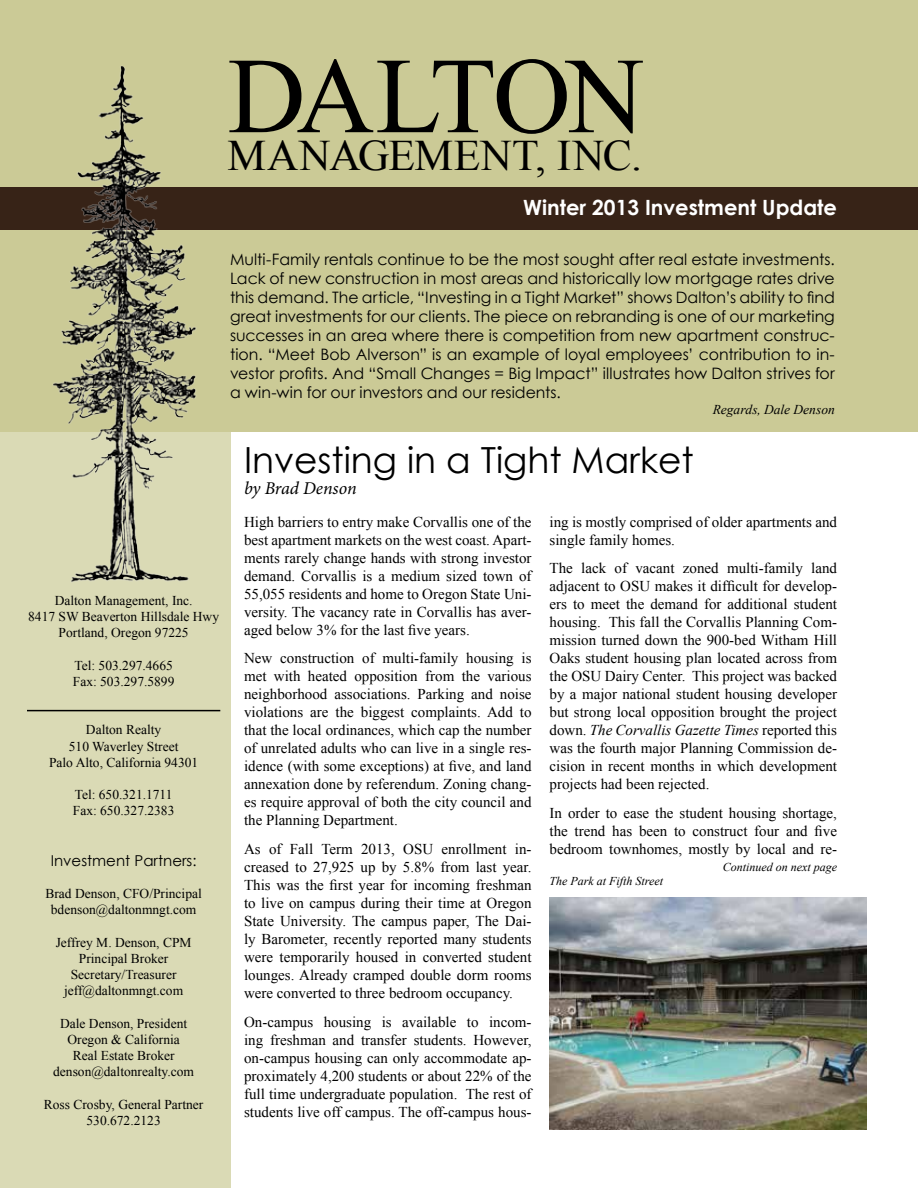
<style>
.page{position:relative;width:918px;height:1188px;background:#fff}
.page>*{position:absolute;margin:0;border:0;box-sizing:border-box;transform-origin:0 0}
.t1{font:108px "Times New Roman";letter-spacing:-.04em;color:#000}
.t2{font:43.5px "Times New Roman";color:#000}
.t3{font:36px "Century Gothic";color:#000}
.t4{font:700 21px "Century Gothic";color:#fff}
.t5{font:italic 18px "Minion Pro";letter-spacing:-.005em;color:#000}
.t6{font:15.75px/18.9px "Century Gothic";color:#000;text-align:justify}
.t7{font:15px/18px "Times New Roman";color:#000;text-align:justify}
.t8{font:15px "Century Gothic";color:#000}
.t9{font:13.5px/16.2px "Times New Roman";color:#000;text-align:center}
.t10{font:italic 13.5px "Times New Roman";color:#000}
.t11{font:italic 12px "Times New Roman";color:#000}
.s1{font-style:italic}
</style>
<div class="page">
<div style="left:0;top:0;width:918px;height:239px;background:#cbca96"></div>
<div style="left:0;top:224px;width:918px;height:208px;background:#cbca96"></div>
<div style="left:0;top:0;width:230px;height:1188px;background:linear-gradient(to bottom,#cac995,#dfdfbf)"></div>
<div style="left:0;top:187px;width:918px;height:43px;background:#372317"></div>
<img style="left:39px;top:52px;width:167px;height:537px">
<hr style="left:27px;top:710px;width:193px;height:1px;background:#000">
<img style="left:550px;top:897px;width:316px;height:233px">
<h1 class="t1" style="left:228px;top:23px;width:418px">DALTON</h1>
<h2 class="t2" style="left:228px;top:126px;width:416px">MANAGEMENT, INC.</h2>
<h3 class="t4" style="left:523px;top:192px;width:315px">Winter 2013 Investment Update</h3>
<p class="t6" style="left:230px;top:250px;width:606px">Multi-Family rentals continue to be the most sought after real estate investments.<br>Lack of new construction in most areas and historically low mortgage rates drive this demand. The article, “Investing in a Tight Market” shows Dalton’s ability to find great investments for our clients. The piece on rebranding is one of our marketing successes in an area where there is competition from new apartment construc&shy;tion. “Meet Bob Alverson” is an example of loyal employees’ contribution to in&shy;vestor profits. And “Small Changes = Big Impact” illustrates how Dalton strives for a win-win for our investors and our residents.</p>
<p class="t10" style="left:713px;top:400px;width:123px">Regards, Dale Denson</p>
<p class="t9" style="left:28px;top:592px;width:192px">Dalton Management, Inc.<br>8417 SW Beaverton Hillsdale Hwy<br>Portland, Oregon 97225</p>
<p class="t9" style="left:73px;top:657px;width:103px;text-align:left">Tel: 503.297.4665<br>Fax: 503.297.5899</p>
<p class="t9" style="left:49px;top:722px;width:151px">Dalton Realty<br>510 Waverley Street<br>Palo Alto, California 94301</p>
<p class="t9" style="left:73px;top:786px;width:103px;text-align:left">Tel: 650.321.1711<br>Fax: 650.327.2383</p>
<p class="t8" style="left:51px;top:850px;width:147px">Investment Partners:</p>
<p class="t9" style="left:45px;top:885px;width:158px">Brad Denson, CFO/Principal bdenson@daltonmngt.com</p>
<p class="t9" style="left:56px;top:934px;width:137px">Jeffrey M. Denson, CPM<br>Principal Broker<br>Secretary/Treasurer jeff@daltonmngt.com</p>
<p class="t9" style="left:53px;top:1015px;width:142px">Dale Denson, President<br>Oregon &amp; California<br>Real Estate Broker denson@daltonrealty.com</p>
<p class="t9" style="left:44px;top:1096px;width:161px">Ross Crosby, General Partner<br>530.672.2123</p>
<h3 class="t3" style="left:244px;top:434px;width:451px">Investing in a Tight Market</h3>
<p class="t5" style="left:244px;top:476px;width:114px">by Brad Denson</p>
<p class="t7" style="left:244px;top:512px;width:289px">High barriers to entry make Corvallis one of the best apartment markets on the west coast. Apart&shy;ments rarely change hands with strong investor demand. Corvallis is a medium sized town of 55,055 residents and home to Oregon State Uni&shy;versity. The vacancy rate in Corvallis has aver&shy;aged below 3% for the last five years.</p>
<p class="t7" style="left:244px;top:649px;width:289px">New construction of multi-family housing is met with heated opposition from the various neighborhood associations. Parking and noise violations are the biggest complaints. Add to that the local ordinances, which cap the number of unrelated adults who can live in a single res&shy;idence (with some exceptions) at five, and land annexation done by referendum. Zoning chang&shy;es require approval of both the city council and the Planning Department.</p>
<p class="t7" style="left:244px;top:840px;width:289px">As of Fall Term 2013, OSU enrollment in&shy;creased to 27,925 up by 5.8% from last year.<br>This was the first year for incoming freshman to live on campus during their time at Oregon State University. The campus paper, The Dai&shy;ly Barometer, recently reported many students were temporarily housed in converted student lounges. Already cramped double dorm rooms were converted to three bedroom occupancy.</p>
<p class="t7" style="left:244px;top:1013px;width:289px">On-campus housing is available to incom&shy;ing freshman and transfer students. However, on-campus housing can only accommodate ap&shy;proximately 4,200 students or about 22% of the full time undergraduate population. The rest of students live off campus. The off-campus hous-</p>
<p class="t7" style="left:550px;top:512px;width:289px">ing is mostly comprised of older apartments and single family homes.</p>
<p class="t7" style="left:550px;top:559px;width:289px">The lack of vacant zoned multi-family land adjacent to OSU makes it difficult for develop&shy;ers to meet the demand for additional student housing. This fall the Corvallis Planning Com&shy;mission turned down the 900-bed Witham Hill Oaks student housing plan located across from the OSU Dairy Center. This project was backed by a major national student housing developer but strong local opposition brought the project down. <span class="s1">The Corvallis Gazette Times</span> reported this was the fourth major Planning Commission de&shy;cision in recent months in which development projects had been rejected.</p>
<p class="t7" style="left:550px;top:804px;width:289px">In order to ease the student housing shortage, the trend has been to construct four and five bedroom townhomes, mostly by local and re-</p>
<p class="t11" style="left:723px;top:858px;width:116px">Continued on next page</p>
<p class="t11" style="left:550px;top:873px;width:115px">The Park at Fifth Street</p>
</div>
